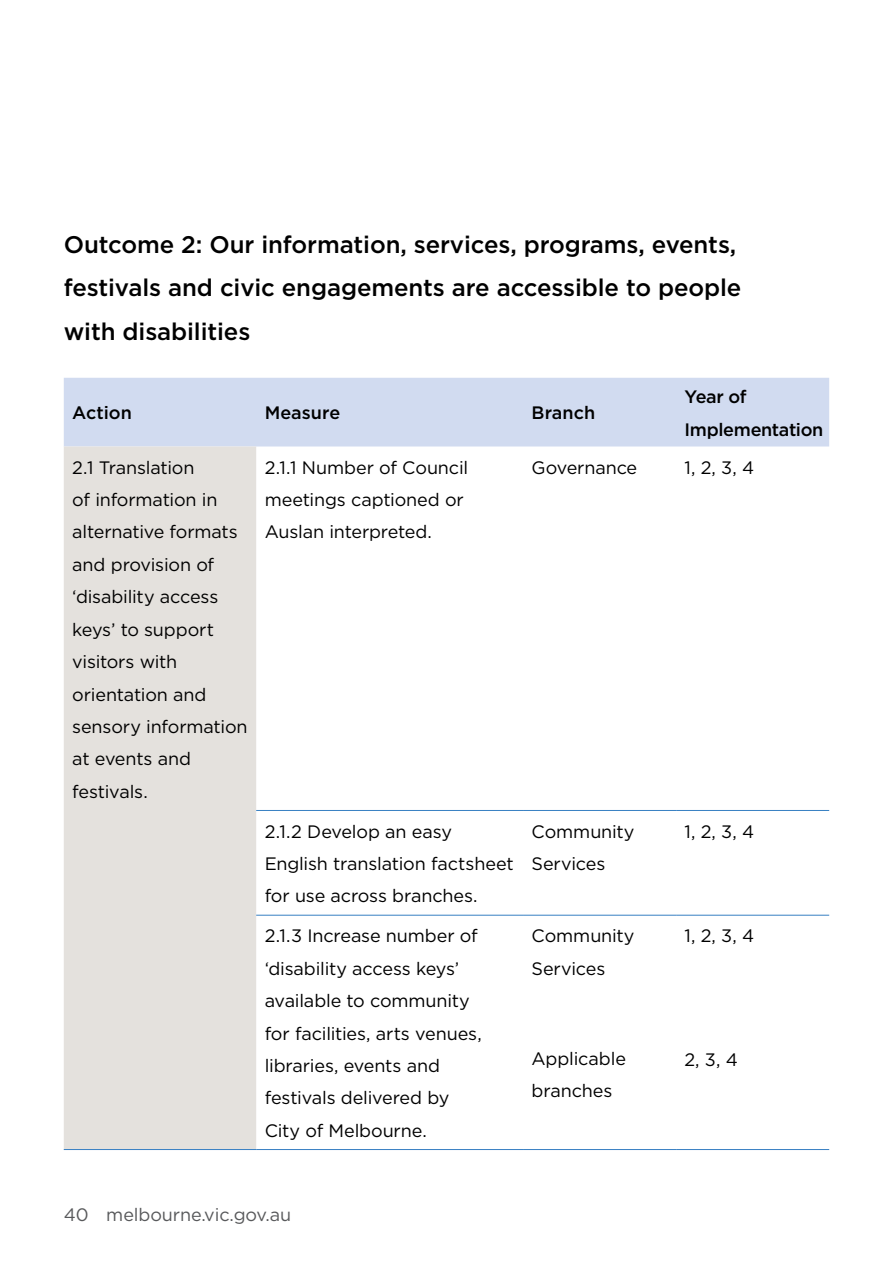
<style>
.page{position:relative;width:893px;height:1263px;background:#fff}
.page>*{position:absolute;margin:0;border:0;box-sizing:border-box;transform-origin:0 0}
.H2___Paragraph_Headi{font:500 24px/43.2px "Gotham";letter-spacing:-.005em;color:#000}
.Body_Copy{font:18px/32.4px "Gotham";letter-spacing:-.01em;color:#000}
.Body_Copy-2{font:500 18px/32.4px "Gotham";letter-spacing:-.015em;color:#000}
.t1{font:18px "Gotham";letter-spacing:-.005em;color:#58595b}
</style>
<div class="page">
<div style="left:64px;top:378px;width:765px;height:68px;background:#d1dbf0"></div>
<div style="left:64px;top:446px;width:192px;height:703px;background:#e4e1dd"></div>
<hr style="left:256px;top:810px;width:267px;height:1px;background:#377fc2">
<hr style="left:523px;top:810px;width:153px;height:1px;background:#377fc2">
<hr style="left:676px;top:810px;width:153px;height:1px;background:#377fc2">
<hr style="left:256px;top:915px;width:267px;height:1px;background:#377fc2">
<hr style="left:523px;top:915px;width:153px;height:1px;background:#377fc2">
<hr style="left:676px;top:915px;width:153px;height:1px;background:#377fc2">
<hr style="left:64px;top:1149px;width:192px;height:1px;background:#377fc2">
<hr style="left:256px;top:1149px;width:267px;height:1px;background:#377fc2">
<hr style="left:523px;top:1149px;width:153px;height:1px;background:#377fc2">
<hr style="left:676px;top:1149px;width:153px;height:1px;background:#377fc2">
<h2 class="H2___Paragraph_Headi" style="left:64px;top:223px;width:679px">Outcome 2: Our information, services, programs, events, festivals and civic engagements are accessible to people with disabilities</h2>
<p class="Body_Copy-2" style="left:72px;top:396px;width:61px">Action</p>
<p class="Body_Copy-2" style="left:265px;top:396px;width:77px">Measure</p>
<p class="Body_Copy-2" style="left:531px;top:396px;width:65px">Branch</p>
<p class="Body_Copy-2" style="left:685px;top:380px;width:140px">Year of<br>Implementation</p>
<p class="Body_Copy" style="left:72px;top:451px;width:177px">2.1 Translation<br>of information in alternative formats and provision of ‘disability access keys’ to support visitors with orientation and sensory information at events and festivals.</p>
<p class="Body_Copy" style="left:265px;top:451px;width:205px">2.1.1 Number of Council meetings captioned or<br>Auslan interpreted.</p>
<p class="Body_Copy" style="left:531px;top:451px;width:107px">Governance</p>
<p class="Body_Copy" style="left:685px;top:451px;width:71px">1, 2, 3, 4</p>
<p class="Body_Copy" style="left:265px;top:815px;width:250px">2.1.2 Develop an easy<br>English translation factsheet for use across branches.</p>
<p class="Body_Copy" style="left:531px;top:815px;width:105px">Community<br>Services</p>
<p class="Body_Copy" style="left:685px;top:815px;width:71px">1, 2, 3, 4</p>
<p class="Body_Copy" style="left:265px;top:919px;width:219px">2.1.3 Increase number of ‘disability access keys’ available to community for facilities, arts venues, libraries, events and festivals delivered by<br>City of Melbourne.</p>
<p class="Body_Copy" style="left:531px;top:919px;width:105px">Community<br>Services</p>
<p class="Body_Copy" style="left:685px;top:919px;width:71px">1, 2, 3, 4</p>
<p class="Body_Copy" style="left:531px;top:1042px;width:96px">Applicable branches</p>
<p class="Body_Copy" style="left:685px;top:1043px;width:55px">2, 3, 4</p>
<p class="t1" style="left:64px;top:1203px;width:229px">40 melbourne.vic.gov.au</p>
</div>
